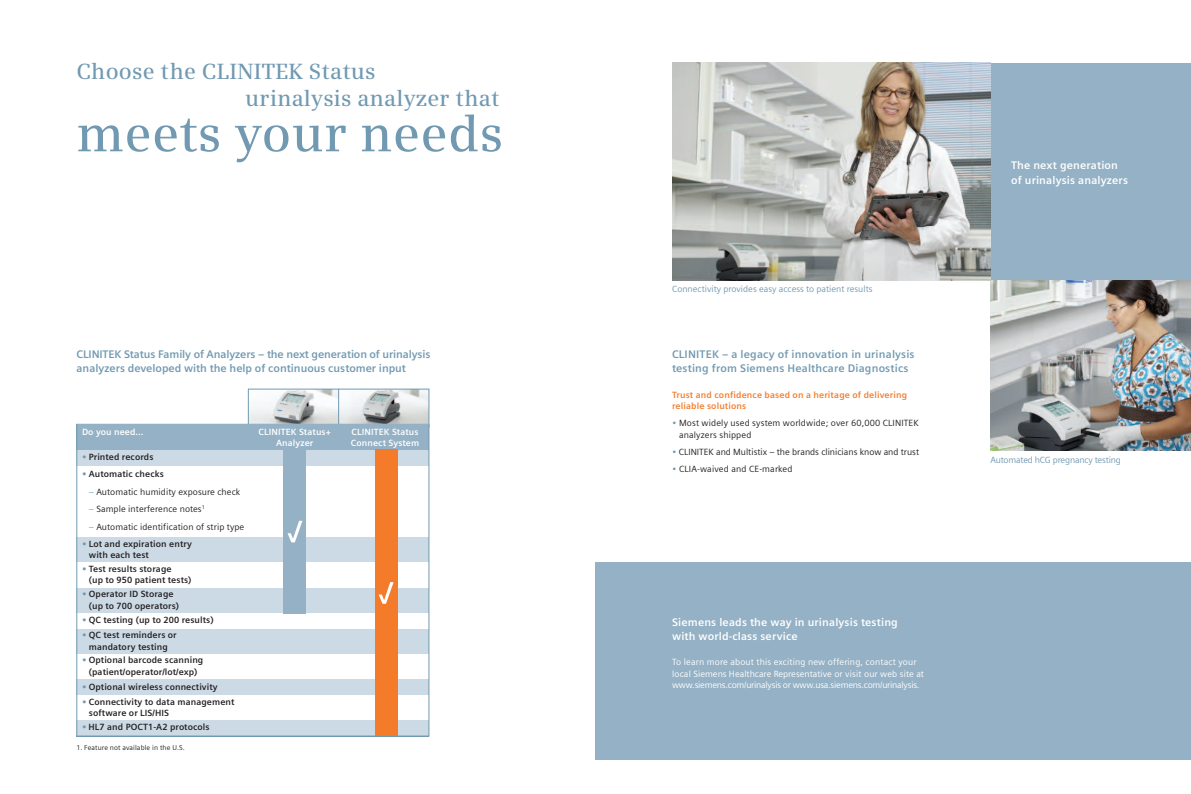
<style>
.page{position:relative;width:1191px;height:794px;background:#fff}
.page>*{position:absolute;margin:0;border:0;box-sizing:border-box;transform-origin:0 0}
.t1{font:600 50px "Siemens Serif";letter-spacing:.01em;color:#7199b1}
.t2{font:600 22px/27px "Siemens Serif";letter-spacing:.01em;color:#7199b1}
.t3{font:700 11px/14px "Siemens Sans";color:#7199b1}
.t4{font:700 11px/14px "Siemens Sans";letter-spacing:.015em;color:#fff}
.t5{font:700 9px/11.3px "Siemens Sans";letter-spacing:.01em;color:#231f20}
.t6{font:9px/11.3px "Siemens Sans";letter-spacing:.01em;color:#231f20}
.t7{font:9px/11.3px "Siemens Sans";color:#fff}
.t8{font:700 9px/11.3px "Siemens Sans";letter-spacing:.015em;color:#f47b2a}
.t9{font:700 9px/10.5px "Siemens Sans";letter-spacing:.01em;color:#fff;text-align:center}
.t10{font:9px "Siemens Sans";color:#7199b1}
.t11{font:9px "Siemens Sans";letter-spacing:-.02em;color:#7199b1}
.t12{font:7px "Siemens Sans";letter-spacing:.015em;color:#231f20}
.s1{color:#7199b1}
</style>
<div class="page">
<img style="left:249px;top:390px;width:89px;height:34px">
<svg style="left:339px;top:390px;width:90px;height:34px"></svg>
<hr style="left:248px;top:389px;width:1px;height:38px;background:#7199b1">
<hr style="left:338px;top:389px;width:1px;height:38px;background:#7199b1">
<hr style="left:429px;top:389px;width:1px;height:38px;background:#7199b1">
<hr style="left:248px;top:389px;width:181px;height:1px;background:#7199b1">
<div style="left:77px;top:424px;width:171px;height:26px;background:#95b1c5"></div>
<div style="left:248px;top:424px;width:90px;height:26px;background:#95b1c5"></div>
<div style="left:338px;top:424px;width:91px;height:26px;background:#95b1c5"></div>
<div style="left:77px;top:450px;width:171px;height:16px;background:#ccdae5"></div>
<div style="left:248px;top:450px;width:90px;height:16px;background:#ccdae5"></div>
<div style="left:338px;top:450px;width:91px;height:16px;background:#ccdae5"></div>
<div style="left:77px;top:537px;width:171px;height:26px;background:#ccdae5"></div>
<div style="left:248px;top:537px;width:90px;height:26px;background:#ccdae5"></div>
<div style="left:338px;top:537px;width:91px;height:26px;background:#ccdae5"></div>
<div style="left:77px;top:588px;width:171px;height:25px;background:#ccdae5"></div>
<div style="left:248px;top:588px;width:90px;height:25px;background:#ccdae5"></div>
<div style="left:338px;top:588px;width:91px;height:25px;background:#ccdae5"></div>
<div style="left:77px;top:629px;width:171px;height:25px;background:#ccdae5"></div>
<div style="left:248px;top:629px;width:90px;height:25px;background:#ccdae5"></div>
<div style="left:338px;top:629px;width:91px;height:25px;background:#ccdae5"></div>
<div style="left:77px;top:679px;width:171px;height:16px;background:#ccdae5"></div>
<div style="left:248px;top:679px;width:90px;height:16px;background:#ccdae5"></div>
<div style="left:338px;top:679px;width:91px;height:16px;background:#ccdae5"></div>
<div style="left:77px;top:720px;width:171px;height:16px;background:#ccdae5"></div>
<div style="left:248px;top:720px;width:90px;height:16px;background:#ccdae5"></div>
<div style="left:338px;top:720px;width:91px;height:16px;background:#ccdae5"></div>
<hr style="left:77px;top:424px;width:1px;height:312px;background:#7199b1">
<hr style="left:429px;top:424px;width:1px;height:312px;background:#7199b1">
<hr style="left:77px;top:424px;width:352px;height:1px;background:#95b1c5">
<hr style="left:77px;top:736px;width:352px;height:1px;background:#7199b1">
<div style="left:283px;top:450px;width:23px;height:163px;background:#95b1c5"></div>
<div style="left:375px;top:450px;width:22px;height:286px;background:#f47b2a"></div>
<div style="left:595px;top:562px;width:596px;height:198px;background:#95b1c5"></div>
<div style="left:989px;top:63px;width:202px;height:217px;background:#95b1c5"></div>
<img style="left:990px;top:280px;width:201px;height:171px">
<img style="left:672px;top:63px;width:318px;height:217px">
<svg style="left:379px;top:582px;width:14px;height:22px"></svg>
<svg style="left:287px;top:521px;width:15px;height:21px"></svg>
<h2 class="t2" style="left:245px;top:58px;width:256px;text-indent:-168px">Choose the CLINITEK Status<br>urinalysis analyzer that</h2>
<h1 class="t1" style="left:77px;top:105px;width:428px">meets your needs</h1>
<p class="t3" style="left:77px;top:347px;width:355px">CLINITEK Status Family of Analyzers – the next generation of urinalysis analyzers developed with the help of continuous customer input</p>
<p class="t9" style="left:82px;top:427px;width:63px">Do you need...</p>
<p class="t9" style="left:258px;top:427px;width:74px">CLINITEK Status+<br>Analyzer</p>
<p class="t9" style="left:351px;top:427px;width:70px;text-align:left">CLINITEK Status<br>Connect System</p>
<p class="t5" style="left:82px;top:451px;width:73px"><span class="s1">•</span> Printed records</p>
<p class="t5" style="left:82px;top:468px;width:83px"><span class="s1">•</span> Automatic checks</p>
<p class="t6" style="left:89px;top:486px;width:153px"><span class="s1">–</span> Automatic humidity exposure check</p>
<p class="t6" style="left:89px;top:503px;width:117px"><span class="s1">–</span> Sample interference notes<sup>1</sup></p>
<p class="t6" style="left:89px;top:521px;width:157px"><span class="s1">–</span> Automatic identification of strip type</p>
<p class="t5" style="left:89px;top:538px;width:105px;text-indent:-7px"><span class="s1">•</span> Lot and expiration entry with each test</p>
<p class="t5" style="left:89px;top:563px;width:104px;text-indent:-7px"><span class="s1">•</span> Test results storage<br>(up to 950 patient tests)</p>
<p class="t5" style="left:89px;top:588px;width:92px;text-indent:-7px"><span class="s1">•</span> Operator ID Storage (up to 700 operators)</p>
<p class="t5" style="left:82px;top:614px;width:133px"><span class="s1">•</span> QC testing (up to 200 results)</p>
<p class="t5" style="left:82px;top:629px;width:96px;text-align:center"><span class="s1">•</span> QC test reminders or mandatory testing</p>
<p class="t5" style="left:82px;top:654px;width:123px;text-align:center"><span class="s1">•</span> Optional barcode scanning (patient/operator/lot/exp)</p>
<p class="t5" style="left:82px;top:681px;width:137px"><span class="s1">•</span> Optional wireless connectivity</p>
<p class="t5" style="left:89px;top:695px;width:147px;text-indent:-7px"><span class="s1">•</span> Connectivity to data management software or LIS/HIS</p>
<p class="t5" style="left:82px;top:721px;width:129px"><span class="s1">•</span> HL7 and POCT1-A2 protocols</p>
<p class="t12" style="left:77px;top:743px;width:110px">1. Feature not available in the U.S.</p>
<p class="t10" style="left:672px;top:283px;width:202px">Connectivity provides easy access to patient results</p>
<p class="t3" style="left:672px;top:347px;width:244px">CLINITEK – a legacy of innovation in urinalysis testing from Siemens Healthcare Diagnostics</p>
<p class="t8" style="left:672px;top:389px;width:236px">Trust and confidence based on a heritage of delivering reliable solutions</p>
<p class="t6" style="left:679px;top:417px;width:241px;text-indent:-7px"><span class="s1">•</span> Most widely used system worldwide; over 60,000 CLINITEK analyzers shipped</p>
<p class="t6" style="left:672px;top:446px;width:249px"><span class="s1">•</span> CLINITEK and Multistix – the brands clinicians know and trust</p>
<p class="t6" style="left:672px;top:463px;width:122px"><span class="s1">•</span> CLIA-waived and CE-marked</p>
<p class="t4" style="left:672px;top:615px;width:227px">Siemens leads the way in urinalysis testing with world-class service</p>
<p class="t7" style="left:672px;top:656px;width:253px">To learn more about this exciting new offering, contact your local Siemens Healthcare Representative or visit our web site at www.siemens.com/urinalysis or www.usa.siemens.com/urinalysis.</p>
<p class="t4" style="left:1011px;top:158px;width:118px;line-height:15px">The next generation of urinalysis analyzers</p>
<p class="t11" style="left:990px;top:455px;width:132px">Automated hCG pregnancy testing</p>
</div>
